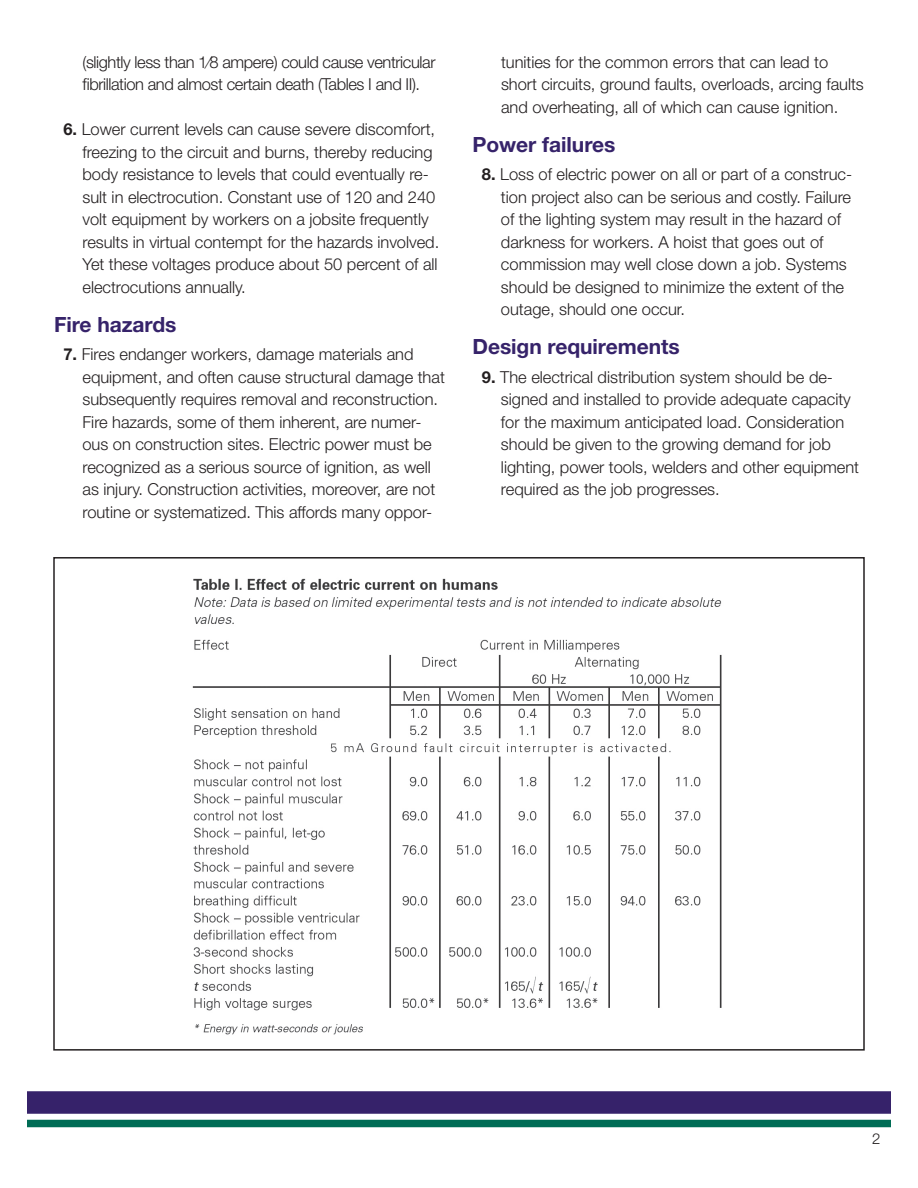
<style>
.page{position:relative;width:918px;height:1188px;background:#fff}
.page>*{position:absolute;margin:0;border:0;box-sizing:border-box;transform-origin:0 0}
.t1{font:700 21px "Helvetica Neue LT Std";color:#36236a}
.t2{font:300 16.5px/22.5px "Helvetica Neue LT Std";color:#231f20}
.t3{font:300 16.5px/22.5px "Helvetica Neue LT Std";letter-spacing:-.025em;color:#231f20}
.t4{font:300 15px "Helvetica Neue LT Std";color:#231f20}
.s1{font-weight:700}
</style>
<div class="page">
<div style="left:27px;top:1091px;width:864px;height:23px;background:#36226a"></div>
<div style="left:27px;top:1120px;width:864px;height:7px;background:#006c55"></div>
<img style="left:192px;top:578px;width:530px;height:457px">
<p class="t3" style="left:82px;top:50px;width:355px">(slightly less than 1⁄8 ampere) could cause ventricular fibrillation and almost certain death (Tables I and II).</p>
<p class="t2" style="left:82px;top:118px;width:358px;text-indent:-19px"><span class="s1">6.</span> Lower current levels can cause severe discomfort, freezing to the circuit and burns, thereby reducing body resistance to levels that could eventually re&shy;sult in electrocution. Constant use of 120 and 240 volt equipment by workers on a jobsite frequently results in virtual contempt for the hazards involved.<br>Yet these voltages produce about 50 percent of all electrocutions annually.</p>
<p class="t1" style="left:54px;top:311px;width:124px">Fire hazards</p>
<p class="t2" style="left:82px;top:343px;width:364px;text-indent:-19px"><span class="s1">7.</span> Fires endanger workers, damage materials and equipment, and often cause structural damage that subsequently requires removal and reconstruction.<br>Fire hazards, some of them inherent, are numer&shy;ous on construction sites. Electric power must be recognized as a serious source of ignition, as well as injury. Construction activities, moreover, are not routine or systematized. This affords many oppor-</p>
<p class="t2" style="left:501px;top:50px;width:364px">tunities for the common errors that can lead to short circuits, ground faults, overloads, arcing faults and overheating, all of which can cause ignition.</p>
<p class="t1" style="left:472px;top:131px;width:144px">Power failures</p>
<p class="t2" style="left:501px;top:163px;width:353px;text-indent:-19px"><span class="s1">8.</span> Loss of electric power on all or part of a construc&shy;tion project also can be serious and costly. Failure of the lighting system may result in the hazard of darkness for workers. A hoist that goes out of commission may well close down a job. Systems should be designed to minimize the extent of the outage, should one occur.</p>
<p class="t1" style="left:472px;top:334px;width:209px">Design requirements</p>
<p class="t2" style="left:501px;top:365px;width:360px;text-indent:-19px"><span class="s1">9.</span> The electrical distribution system should be de&shy;signed and installed to provide adequate capacity for the maximum anticipated load. Consideration should be given to the growing demand for job lighting, power tools, welders and other equipment required as the job progresses.</p>
<p class="t4" style="left:872px;top:1130px;width:10px">2</p>
</div>
